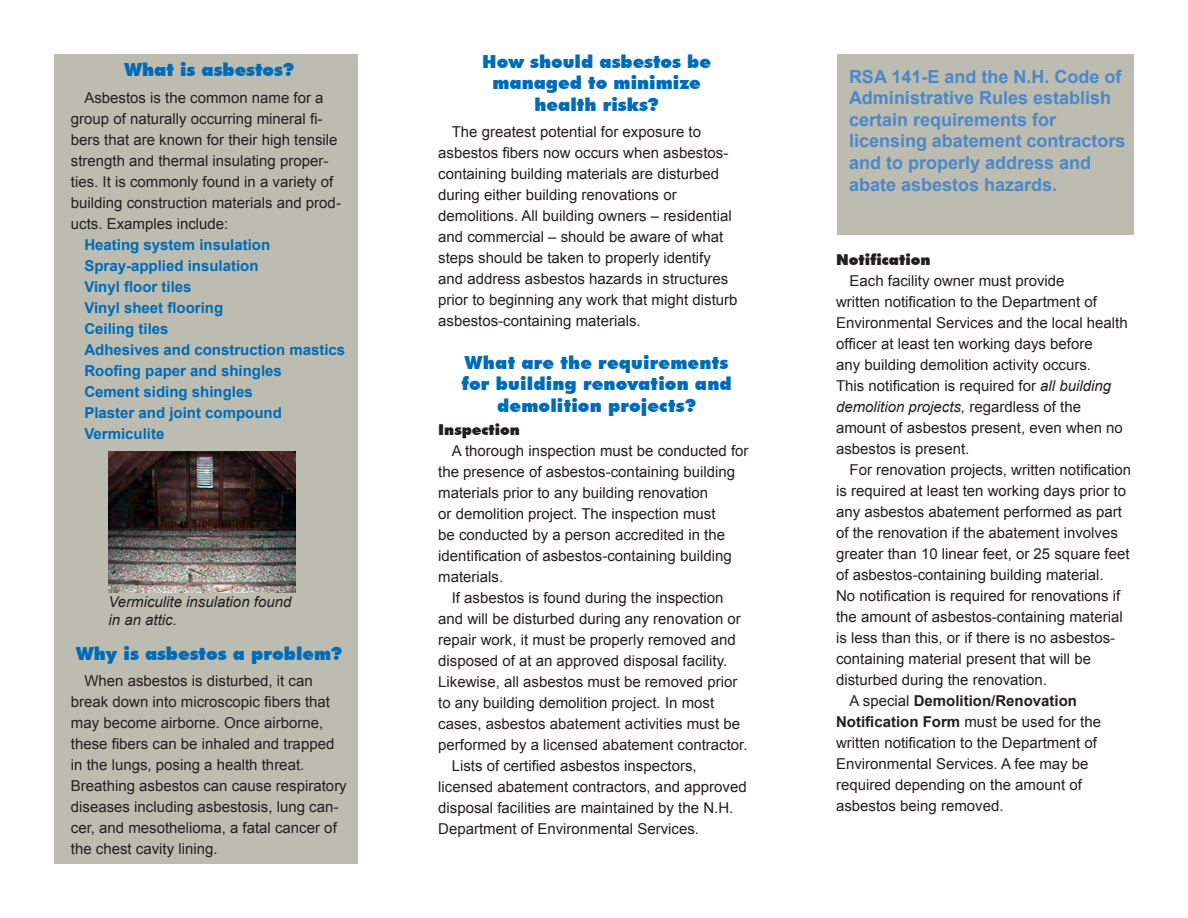
<style>
.page{position:relative;width:1188px;height:918px;background:#fff}
.page>*{position:absolute;margin:0;border:0;box-sizing:border-box;transform-origin:0 0}
.Heading{font:900 18px/21.6px "Futura BT";color:#006bb6;text-align:center}
.t1{font:700 18px/21.6px "Arial";color:#4c88c7}
.Body_text{font:15px/21px "Arial";color:#231f20}
.Body_text-2{font:700 15px "Arial";color:#006bb6}
.t2{font:italic 15px/18px "Arial";color:#231f20}
.Subhead_1{font:900 15px "Futura BT";color:#231f20}
.s1{font-style:italic}
.s2{font-weight:700}
</style>
<div class="page">
<div style="left:54px;top:54px;width:303px;height:810px;background:#bcbcb1"></div>
<img style="left:108px;top:452px;width:188px;height:140px">
<div style="left:837px;top:54px;width:297px;height:181px;background:#bcbcb1"></div>
<p class="Heading" style="left:124px;top:59px;width:171px">What is asbestos?</p>
<p class="Body_text" style="left:71px;top:87px;width:272px;text-indent:14px">Asbestos is the common name for a group of naturally occurring mineral fi&shy;bers that are known for their high tensile strength and thermal insulating proper&shy;ties. It is commonly found in a variety of building construction materials and prod&shy;ucts. Examples include:</p>
<p class="Body_text-2" style="left:84px;top:234px;width:187px">Heating system insulation</p>
<p class="Body_text-2" style="left:84px;top:255px;width:176px">Spray-applied insulation</p>
<p class="Body_text-2" style="left:84px;top:276px;width:109px">Vinyl floor tiles</p>
<p class="Body_text-2" style="left:84px;top:297px;width:140px">Vinyl sheet flooring</p>
<p class="Body_text-2" style="left:84px;top:318px;width:86px">Ceiling tiles</p>
<p class="Body_text-2" style="left:84px;top:339px;width:262px">Adhesives and construction mastics</p>
<p class="Body_text-2" style="left:84px;top:360px;width:199px">Roofing paper and shingles</p>
<p class="Body_text-2" style="left:84px;top:381px;width:170px">Cement siding shingles</p>
<p class="Body_text-2" style="left:84px;top:402px;width:199px">Plaster and joint compound</p>
<p class="Body_text-2" style="left:84px;top:423px;width:82px">Vermiculite</p>
<p class="t2" style="left:109px;top:593px;width:184px">Vermiculite insulation found in an attic.</p>
<p class="Heading" style="left:76px;top:643px;width:268px">Why is asbestos a problem?</p>
<p class="Body_text" style="left:71px;top:671px;width:277px;text-indent:14px">When asbestos is disturbed, it can break down into microscopic fibers that may become airborne. Once airborne, these fibers can be inhaled and trapped in the lungs, posing a health threat.<br>Breathing asbestos can cause respiratory diseases including asbestosis, lung can&shy;cer, and mesothelioma, a fatal cancer of the chest cavity lining.</p>
<p class="Heading" style="left:482px;top:50px;width:230px">How should asbestos be managed to minimize</p>
<p class="Heading" style="left:535px;top:94px;width:126px">health risks?</p>
<p class="Body_text" style="left:438px;top:122px;width:301px;text-indent:14px">The greatest potential for exposure to asbestos fibers now occurs when asbestos&shy;containing building materials are disturbed during either building renovations or demolitions. All building owners – residential and commercial – should be aware of what steps should be taken to properly identify and address asbestos hazards in structures prior to beginning any work that might disturb asbestos-containing materials.</p>
<p class="Heading" style="left:461px;top:352px;width:272px">What are the requirements for building renovation and demolition projects?</p>
<p class="Subhead_1" style="left:438px;top:421px;width:83px">Inspection</p>
<p class="Body_text" style="left:438px;top:441px;width:312px;text-indent:14px">A thorough inspection must be conducted for the presence of asbestos-containing building materials prior to any building renovation<br>or demolition project. The inspection must<br>be conducted by a person accredited in the identification of asbestos-containing building materials.</p>
<p class="Body_text" style="left:438px;top:588px;width:311px;text-indent:14px">If asbestos is found during the inspection and will be disturbed during any renovation or repair work, it must be properly removed and disposed of at an approved disposal facility.<br>Likewise, all asbestos must be removed prior to any building demolition project. In most cases, asbestos abatement activities must be performed by a licensed abatement contractor.</p>
<p class="Body_text" style="left:438px;top:756px;width:310px;text-indent:14px">Lists of certified asbestos inspectors, licensed abatement contractors, and approved disposal facilities are maintained by the N.H.<br>Department of Environmental Services.</p>
<p class="t1" style="left:849px;top:66px;width:278px">RSA 141-E and the N.H. Code of<br>Administrative Rules establish certain requirements for licensing abatement contractors and to properly address and abate asbestos hazards.</p>
<p class="Subhead_1" style="left:836px;top:251px;width:96px">Notification</p>
<p class="Body_text" style="left:836px;top:271px;width:293px;text-indent:14px">Each facility owner must provide<br>written notification to the Department of Environmental Services and the local health officer at least ten working days before<br>any building demolition activity occurs.<br>This notification is required for <span class="s1">all building demolition projects,</span> regardless of the amount of asbestos present, even when no asbestos is present.</p>
<p class="Body_text" style="left:836px;top:460px;width:297px;text-indent:14px">For renovation projects, written notification is required at least ten working days prior to any asbestos abatement performed as part of the renovation if the abatement involves greater than 10 linear feet, or 25 square feet of asbestos-containing building material.<br>No notification is required for renovations if the amount of asbestos-containing material is less than this, or if there is no asbestos&shy;containing material present that will be disturbed during the renovation.</p>
<p class="Body_text" style="left:836px;top:691px;width:267px;text-indent:14px">A special <span class="s2">Demolition/Renovation Notification Form</span> must be used for the written notification to the Department of Environmental Services. A fee may be required depending on the amount of asbestos being removed.</p>
</div>
